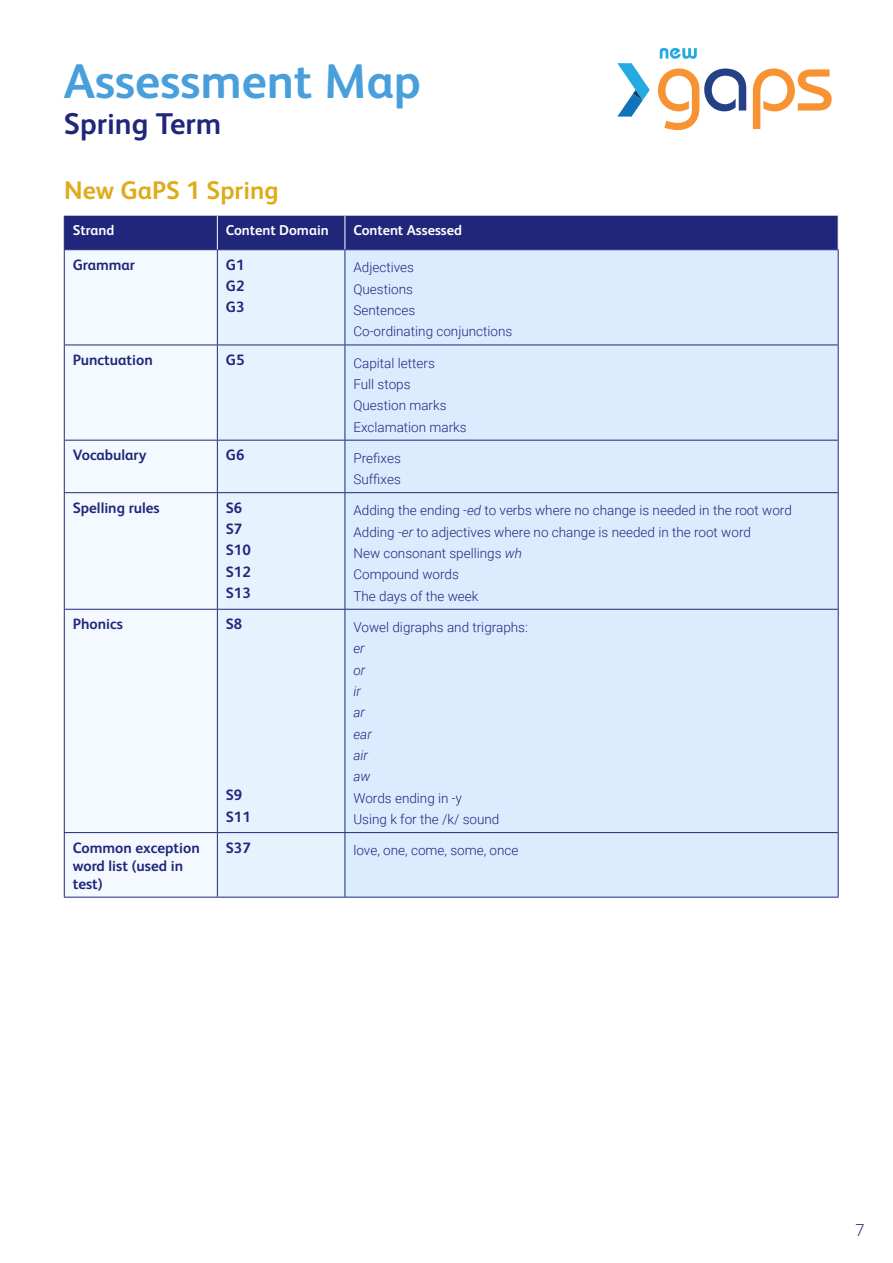
<style>
.page{position:relative;width:893px;height:1263px;background:#fff}
.page>*{position:absolute;margin:0;border:0;box-sizing:border-box;transform-origin:0 0}
.t1{font:500 85.8px "Bauhaus Std";color:#f79332}
.t2{font:700 48.75px "FS Albert";color:#489fdc}
.t3{font:700 30px "FS Albert";color:#20277a}
.t4{font:700 25.5px "FS Albert";color:#deac19}
.t5{font:300 16.5px "Roboto";color:#20277a}
.bold_text{font:700 15px/18px "FS Albert";color:#20277a}
.Table_Paragraph{font:700 14.25px "FS Albert";color:#fff}
.normal_text{font:300 13.5px "Roboto";color:#20277a}
.normal_text-2{font:italic 300 13.5px "Roboto";color:#20277a}
.s1{color:#264085}
.s2{font-style:italic}
</style>
<div class="page">
<div style="left:65px;top:216px;width:773px;height:33px;background:#20277a"></div>
<div style="left:65px;top:250px;width:152px;height:647px;background:#f3f9ff"></div>
<div style="left:218px;top:250px;width:127px;height:647px;background:#e7f2ff"></div>
<div style="left:346px;top:250px;width:492px;height:647px;background:#dbecff"></div>
<hr style="left:64px;top:250px;width:1px;height:95px;background:#20277a">
<hr style="left:64px;top:345px;width:153px;height:1px;background:#20277a">
<hr style="left:64px;top:345px;width:1px;height:95px;background:#20277a">
<hr style="left:64px;top:440px;width:153px;height:1px;background:#20277a">
<hr style="left:64px;top:440px;width:1px;height:52px;background:#20277a">
<hr style="left:64px;top:492px;width:153px;height:1px;background:#20277a">
<hr style="left:64px;top:493px;width:1px;height:116px;background:#20277a">
<hr style="left:64px;top:609px;width:153px;height:1px;background:#20277a">
<hr style="left:64px;top:610px;width:1px;height:222px;background:#20277a">
<hr style="left:64px;top:832px;width:153px;height:1px;background:#20277a">
<hr style="left:64px;top:833px;width:1px;height:64px;background:#20277a">
<hr style="left:64px;top:897px;width:153px;height:1px;background:#20277a">
<hr style="left:217px;top:250px;width:1px;height:95px;background:#20277a">
<hr style="left:345px;top:250px;width:1px;height:95px;background:#20277a">
<hr style="left:838px;top:250px;width:1px;height:95px;background:#20277a">
<hr style="left:217px;top:345px;width:1px;height:95px;background:#20277a">
<hr style="left:345px;top:345px;width:1px;height:95px;background:#20277a">
<hr style="left:838px;top:345px;width:1px;height:95px;background:#20277a">
<hr style="left:217px;top:440px;width:1px;height:52px;background:#20277a">
<hr style="left:345px;top:440px;width:1px;height:52px;background:#20277a">
<hr style="left:838px;top:440px;width:1px;height:52px;background:#20277a">
<hr style="left:217px;top:493px;width:1px;height:116px;background:#20277a">
<hr style="left:345px;top:493px;width:1px;height:116px;background:#20277a">
<hr style="left:838px;top:493px;width:1px;height:116px;background:#20277a">
<hr style="left:217px;top:610px;width:1px;height:222px;background:#20277a">
<hr style="left:345px;top:610px;width:1px;height:222px;background:#20277a">
<hr style="left:838px;top:610px;width:1px;height:222px;background:#20277a">
<hr style="left:217px;top:833px;width:1px;height:64px;background:#20277a">
<hr style="left:345px;top:833px;width:1px;height:64px;background:#20277a">
<hr style="left:838px;top:833px;width:1px;height:64px;background:#20277a">
<hr style="left:217px;top:345px;width:128px;height:1px;background:#20277a">
<hr style="left:345px;top:345px;width:494px;height:1px;background:#20277a">
<hr style="left:217px;top:440px;width:128px;height:1px;background:#20277a">
<hr style="left:345px;top:440px;width:494px;height:1px;background:#20277a">
<hr style="left:217px;top:492px;width:128px;height:1px;background:#20277a">
<hr style="left:345px;top:492px;width:494px;height:1px;background:#20277a">
<hr style="left:217px;top:609px;width:128px;height:1px;background:#20277a">
<hr style="left:345px;top:609px;width:494px;height:1px;background:#20277a">
<hr style="left:217px;top:832px;width:128px;height:1px;background:#20277a">
<hr style="left:345px;top:832px;width:494px;height:1px;background:#20277a">
<hr style="left:217px;top:897px;width:128px;height:1px;background:#20277a">
<hr style="left:345px;top:897px;width:494px;height:1px;background:#20277a">
<hr style="left:64px;top:216px;width:1px;height:33px;background:#20277a">
<hr style="left:64px;top:249px;width:153px;height:1px;background:#20277a">
<hr style="left:217px;top:249px;width:128px;height:1px;background:#20277a">
<hr style="left:345px;top:249px;width:494px;height:1px;background:#20277a">
<hr style="left:217px;top:216px;width:1px;height:33px;background:#fff">
<hr style="left:345px;top:216px;width:1px;height:33px;background:#fff">
<svg style="left:452px;top:796px;width:10px;height:10px"></svg>
<svg style="left:617px;top:63px;width:33px;height:54px"></svg>
<svg style="left:660px;top:48px;width:37px;height:11px"></svg>
<p class="t2" style="left:64px;top:53px;width:359px">Assessment Map</p>
<p class="t3" style="left:64px;top:106px;width:159px">Spring Term</p>
<p class="t4" style="left:64px;top:175px;width:216px">New GaPS 1 Spring</p>
<p class="Table_Paragraph" style="left:73px;top:222px;width:43px">Strand</p>
<p class="Table_Paragraph" style="left:226px;top:222px;width:104px">Content Domain</p>
<p class="Table_Paragraph" style="left:353px;top:222px;width:110px">Content Assessed</p>
<p class="bold_text" style="left:73px;top:255px;width:64px">Grammar</p>
<p class="bold_text" style="left:226px;top:255px;width:20px">G1</p>
<p class="bold_text" style="left:226px;top:277px;width:20px">G2</p>
<p class="bold_text" style="left:226px;top:298px;width:20px">G3</p>
<p class="normal_text" style="left:353px;top:258px;width:62px">Adjectives</p>
<p class="normal_text" style="left:353px;top:279px;width:61px">Questions</p>
<p class="normal_text" style="left:353px;top:301px;width:63px">Sentences</p>
<p class="normal_text" style="left:353px;top:322px;width:160px">Co-ordinating conjunctions</p>
<p class="t1" style="left:655px;top:30px;width:180px">g<span class="s1">a</span>ps</p>
<p class="bold_text" style="left:73px;top:351px;width:82px">Punctuation</p>
<p class="bold_text" style="left:226px;top:351px;width:20px">G5</p>
<p class="normal_text" style="left:353px;top:353px;width:83px">Capital letters</p>
<p class="normal_text" style="left:353px;top:375px;width:59px">Full stops</p>
<p class="normal_text" style="left:353px;top:396px;width:95px">Question marks</p>
<p class="normal_text" style="left:353px;top:417px;width:115px">Exclamation marks</p>
<p class="bold_text" style="left:73px;top:446px;width:75px">Vocabulary</p>
<p class="bold_text" style="left:226px;top:446px;width:20px">G6</p>
<p class="normal_text" style="left:353px;top:449px;width:49px">Prefixes</p>
<p class="normal_text" style="left:353px;top:470px;width:49px">Suffixes</p>
<p class="bold_text" style="left:73px;top:498px;width:89px">Spelling rules</p>
<p class="bold_text" style="left:226px;top:498px;width:18px">S6</p>
<p class="bold_text" style="left:226px;top:520px;width:18px">S7</p>
<p class="bold_text" style="left:226px;top:541px;width:26px">S10</p>
<p class="bold_text" style="left:226px;top:562px;width:26px">S12</p>
<p class="bold_text" style="left:226px;top:584px;width:26px">S13</p>
<p class="normal_text" style="left:353px;top:501px;width:440px">Adding the ending <span class="s2">-ed</span> to verbs where no change is needed in the root word</p>
<p class="normal_text" style="left:353px;top:522px;width:399px">Adding <span class="s2">-er</span> to adjectives where no change is needed in the root word</p>
<p class="normal_text" style="left:353px;top:544px;width:170px">New consonant spellings <span class="s2">wh</span></p>
<p class="normal_text" style="left:353px;top:565px;width:107px">Compound words</p>
<p class="normal_text" style="left:353px;top:586px;width:127px">The days of the week</p>
<p class="bold_text" style="left:73px;top:615px;width:52px">Phonics</p>
<p class="bold_text" style="left:226px;top:615px;width:18px">S8</p>
<p class="bold_text" style="left:226px;top:786px;width:18px">S9</p>
<p class="bold_text" style="left:226px;top:807px;width:26px">S11</p>
<p class="normal_text" style="left:353px;top:618px;width:176px">Vowel digraphs and trigraphs:</p>
<p class="normal_text-2" style="left:353px;top:639px;width:13px">er</p>
<p class="normal_text-2" style="left:353px;top:660px;width:13px">or</p>
<p class="normal_text-2" style="left:353px;top:682px;width:9px">ir</p>
<p class="normal_text-2" style="left:353px;top:703px;width:13px">ar</p>
<p class="normal_text-2" style="left:353px;top:724px;width:20px">ear</p>
<p class="normal_text-2" style="left:353px;top:746px;width:16px">air</p>
<p class="normal_text-2" style="left:353px;top:767px;width:19px">aw</p>
<p class="normal_text" style="left:353px;top:788px;width:97px">Words ending in</p>
<p class="normal_text" style="left:353px;top:810px;width:147px">Using k for the /k/ sound</p>
<p class="bold_text" style="left:73px;top:838px;width:129px">Common exception word list (used in test)</p>
<p class="bold_text" style="left:226px;top:838px;width:26px">S37</p>
<p class="normal_text" style="left:353px;top:841px;width:167px">love, one, come, some, once</p>
<p class="t5" style="left:855px;top:1218px;width:11px">7</p>
</div>
